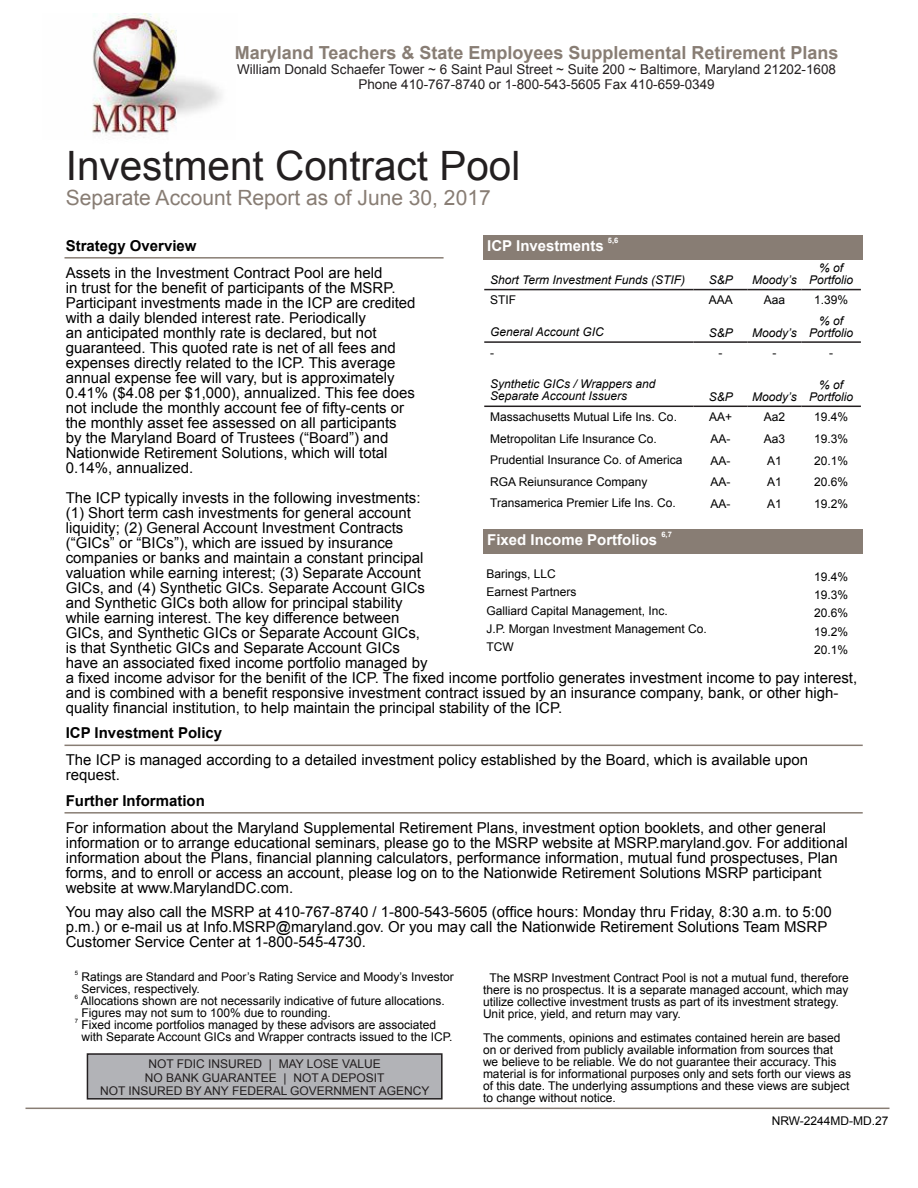
<style>
.page{position:relative;width:918px;height:1188px;background:#fff}
.page>*{position:absolute;margin:0;border:0;box-sizing:border-box;transform-origin:0 0}
.t1{font:40.5px "Arial";color:#231f20}
.t2{font:21px "Arial";color:#887d74}
.t3{font:700 18px "Arial";color:#887d74}
.t4{font:15px/15px "Arial";color:#000}
.t5{font:700 15px "Arial";color:#000}
.t6{font:700 15px "Arial";color:#fff}
.t7{font:13.5px "Arial";color:#231f20}
.t8{font:12px/12px "Arial";color:#000}
.t9{font:italic 12px/12px "Arial";color:#000;text-align:center}
.t10{font:12px "Arial";color:#231f20}
.t11{font:700 7.5px "Arial";color:#fff}
.t12{font:6px "Arial";color:#000}
</style>
<div class="page">
<hr style="left:64px;top:257px;width:380px;height:2px;background:#887d74">
<hr style="left:64px;top:745px;width:799px;height:1px;background:#887d74">
<hr style="left:64px;top:812px;width:799px;height:2px;background:#887d74">
<hr style="left:26px;top:1108px;width:864px;height:1px;background:#887d74">
<div style="left:87px;top:1054px;width:355px;height:45px;background:#b2b3b7"></div>
<div style="left:87px;top:1053px;width:356px;height:47px;border:2px solid #231f20"></div>
<div style="left:483px;top:235px;width:379px;height:24px;background:#887d74"></div>
<hr style="left:484px;top:289px;width:210px;height:1px;background:#231f20">
<hr style="left:694px;top:289px;width:54px;height:1px;background:#231f20">
<hr style="left:748px;top:289px;width:54px;height:1px;background:#231f20">
<hr style="left:802px;top:289px;width:59px;height:1px;background:#231f20">
<hr style="left:484px;top:341px;width:210px;height:2px;background:#231f20">
<hr style="left:694px;top:341px;width:54px;height:2px;background:#231f20">
<hr style="left:748px;top:341px;width:54px;height:2px;background:#231f20">
<hr style="left:802px;top:341px;width:59px;height:2px;background:#231f20">
<hr style="left:484px;top:406px;width:210px;height:1px;background:#231f20">
<hr style="left:694px;top:406px;width:54px;height:1px;background:#231f20">
<hr style="left:748px;top:406px;width:54px;height:1px;background:#231f20">
<hr style="left:802px;top:406px;width:59px;height:1px;background:#231f20">
<div style="left:483px;top:529px;width:379px;height:24px;background:#887d74"></div>
<img style="left:92px;top:13px;width:130px;height:125px">
<p class="t3" style="left:235px;top:40px;width:605px">Maryland Teachers &amp; State Employees Supplemental Retirement Plans</p>
<p class="t7" style="left:237px;top:60px;width:600px">William Donald Schaefer Tower ~ 6 Saint Paul Street ~ Suite 200 ~ Baltimore, Maryland 21202-1608</p>
<p class="t7" style="left:358px;top:75px;width:358px">Phone 410-767-8740 or 1-800-543-5605 Fax 410-659-0349</p>
<p class="t1" style="left:66px;top:139px;width:456px">Investment Contract Pool</p>
<p class="t2" style="left:66px;top:184px;width:426px">Separate Account Report as of June 30, 2017</p>
<p class="t5" style="left:66px;top:236px;width:132px">Strategy Overview</p>
<p class="t6" style="left:487px;top:236px;width:118px">ICP Investments</p>
<p class="t11" style="left:608px;top:236px;width:12px">5,6</p>
<p class="t9" style="left:490px;top:274px;width:196px">Short Term Investment Funds (STIF)</p>
<p class="t9" style="left:709px;top:274px;width:26px">S&amp;P</p>
<p class="t9" style="left:752px;top:274px;width:46px">Moody’s</p>
<p class="t9" style="left:809px;top:262px;width:46px">% of<br>Portfolio</p>
<p class="t4" style="left:66px;top:265px;width:351px">Assets in the Investment Contract Pool are held<br>in trust for the benefit of participants of the MSRP.<br>Participant investments made in the ICP are credited with a daily blended interest rate. Periodically<br>an anticipated monthly rate is declared, but not guaranteed. This quoted rate is net of all fees and expenses directly related to the ICP. This average annual expense fee will vary, but is approximately 0.41% ($4.08 per $1,000), annualized. This fee does not include the monthly account fee of fifty-cents or the monthly asset fee assessed on all participants by the Maryland Board of Trustees (“Board”) and Nationwide Retirement Solutions, which will total 0.14%, annualized.</p>
<p class="t4" style="left:66px;top:490px;width:793px">The ICP typically invests in the following investments:<br>(1) Short term cash investments for general account<br>liquidity; (2) General Account Investment Contracts<br>(“GICs” or “BICs”), which are issued by insurance<br>companies or banks and maintain a constant principal<br>valuation while earning interest; (3) Separate Account<br>GICs, and (4) Synthetic GICs. Separate Account GICs<br>and Synthetic GICs both allow for principal stability<br>while earning interest. The key difference between<br>GICs, and Synthetic GICs or Separate Account GICs,<br>is that Synthetic GICs and Separate Account GICs<br>have an associated fixed income portfolio managed by<br>a fixed income advisor for the benifit of the ICP. The fixed income portfolio generates investment income to pay interest, and is combined with a benefit responsive investment contract issued by an insurance company, bank, or other high&shy;quality financial institution, to help maintain the principal stability of the ICP.</p>
<p class="t8" style="left:490px;top:294px;width:28px">STIF</p>
<p class="t8" style="left:709px;top:294px;width:26px">AAA</p>
<p class="t8" style="left:764px;top:294px;width:23px">Aaa</p>
<p class="t8" style="left:814px;top:294px;width:36px">1.39%</p>
<p class="t9" style="left:490px;top:326px;width:115px">General Account GIC</p>
<p class="t9" style="left:709px;top:327px;width:26px">S&amp;P</p>
<p class="t9" style="left:752px;top:327px;width:46px">Moody’s</p>
<p class="t9" style="left:809px;top:315px;width:46px">% of<br>Portfolio</p>
<p class="t8" style="left:490px;top:347px;width:5px">-</p>
<p class="t8" style="left:719px;top:347px;width:5px">-</p>
<p class="t8" style="left:773px;top:347px;width:5px">-</p>
<p class="t8" style="left:829px;top:347px;width:5px">-</p>
<p class="t9" style="left:490px;top:378px;width:167px;text-align:left">Synthetic GICs / Wrappers and<br>Separate Account Issuers</p>
<p class="t9" style="left:809px;top:379px;width:46px">% of<br>Portfolio</p>
<p class="t9" style="left:709px;top:391px;width:26px">S&amp;P</p>
<p class="t9" style="left:752px;top:391px;width:46px">Moody’s</p>
<p class="t8" style="left:490px;top:411px;width:188px">Massachusetts Mutual Life Ins. Co.</p>
<p class="t8" style="left:709px;top:411px;width:25px">AA+</p>
<p class="t8" style="left:764px;top:411px;width:23px">Aa2</p>
<p class="t8" style="left:814px;top:411px;width:36px">19.4%</p>
<p class="t8" style="left:490px;top:433px;width:168px">Metropolitan Life Insurance Co.</p>
<p class="t8" style="left:711px;top:433px;width:22px">AA-</p>
<p class="t8" style="left:764px;top:433px;width:23px">Aa3</p>
<p class="t8" style="left:814px;top:433px;width:36px">19.3%</p>
<p class="t8" style="left:490px;top:454px;width:194px">Prudential Insurance Co. of America</p>
<p class="t8" style="left:711px;top:455px;width:22px">AA-</p>
<p class="t8" style="left:767px;top:455px;width:16px">A1</p>
<p class="t8" style="left:814px;top:455px;width:36px">20.1%</p>
<p class="t8" style="left:490px;top:476px;width:159px">RGA Reiunsurance Company</p>
<p class="t8" style="left:711px;top:476px;width:22px">AA-</p>
<p class="t8" style="left:767px;top:476px;width:16px">A1</p>
<p class="t8" style="left:814px;top:476px;width:36px">20.6%</p>
<p class="t8" style="left:490px;top:497px;width:187px">Transamerica Premier Life Ins. Co.</p>
<p class="t8" style="left:711px;top:498px;width:22px">AA-</p>
<p class="t8" style="left:767px;top:498px;width:16px">A1</p>
<p class="t8" style="left:814px;top:498px;width:36px">19.2%</p>
<p class="t6" style="left:487px;top:530px;width:172px">Fixed Income Portfolios</p>
<p class="t11" style="left:661px;top:530px;width:12px">6,7</p>
<p class="t8" style="left:486px;top:568px;width:71px">Barings, LLC</p>
<p class="t8" style="left:814px;top:571px;width:36px">19.4%</p>
<p class="t8" style="left:486px;top:586px;width:92px">Earnest Partners</p>
<p class="t8" style="left:814px;top:589px;width:36px">19.3%</p>
<p class="t8" style="left:486px;top:605px;width:183px">Galliard Capital Management, Inc.</p>
<p class="t8" style="left:814px;top:607px;width:36px">20.6%</p>
<p class="t8" style="left:486px;top:623px;width:222px">J.P. Morgan Investment Management Co.</p>
<p class="t8" style="left:814px;top:626px;width:36px">19.2%</p>
<p class="t8" style="left:486px;top:641px;width:29px">TCW</p>
<p class="t8" style="left:814px;top:644px;width:36px">20.1%</p>
<p class="t5" style="left:66px;top:723px;width:158px">ICP Investment Policy</p>
<p class="t4" style="left:66px;top:753px;width:744px">The ICP is managed according to a detailed investment policy established by the Board, which is available upon request.</p>
<p class="t5" style="left:66px;top:791px;width:141px">Further Information</p>
<p class="t4" style="left:66px;top:820px;width:784px">For information about the Maryland Supplemental Retirement Plans, investment option booklets, and other general information or to arrange educational seminars, please go to the MSRP website at MSRP.maryland.gov. For additional information about the Plans, financial planning calculators, performance information, mutual fund prospectuses, Plan forms, and to enroll or access an account, please log on to the Nationwide Retirement Solutions MSRP participant website at www.MarylandDC.com.</p>
<p class="t4" style="left:66px;top:904px;width:768px">You may also call the MSRP at 410-767-8740 / 1-800-543-5605 (office hours: Monday thru Friday, 8:30 a.m. to 5:00 p.m.) or e-mail us at Info.MSRP@maryland.gov. Or you may call the Nationwide Retirement Solutions Team MSRP<br>Customer Service Center at 1-800-545-4730.</p>
<p class="t12" style="left:75px;top:969px;width:5px">5</p>
<p class="t8" style="left:81px;top:971px;width:374px">Ratings are Standard and Poor’s Rating Service and Moody’s Investor<br>Services, respectively.</p>
<p class="t12" style="left:75px;top:993px;width:5px">6</p>
<p class="t8" style="left:81px;top:995px;width:366px">Allocations shown are not necessarily indicative of future allocations.<br>Figures may not sum to 100% due to rounding.</p>
<p class="t12" style="left:75px;top:1017px;width:5px">7</p>
<p class="t8" style="left:81px;top:1019px;width:373px">Fixed income portfolios managed by these advisors are associated with Separate Account GICs and Wrapper contracts issued to the ICP.</p>
<p class="t10" style="left:148px;top:1056px;width:234px">NOT FDIC INSURED | MAY LOSE VALUE</p>
<p class="t10" style="left:145px;top:1069px;width:241px">NO BANK GUARANTEE | NOT A DEPOSIT</p>
<p class="t10" style="left:100px;top:1083px;width:331px">NOT INSURED BY ANY FEDERAL GOVERNMENT AGENCY</p>
<p class="t8" style="left:483px;top:972px;width:367px;text-indent:7px">The MSRP Investment Contract Pool is not a mutual fund, therefore there is no prospectus. It is a separate managed account, which may utilize collective investment trusts as part of its investment strategy.<br>Unit price, yield, and return may vary.</p>
<p class="t8" style="left:483px;top:1032px;width:370px">The comments, opinions and estimates contained herein are based on or derived from publicly available information from sources that we believe to be reliable. We do not guarantee their accuracy. This material is for informational purposes only and sets forth our views as of this date. The underlying assumptions and these views are subject to change without notice.</p>
<p class="t8" style="left:772px;top:1115px;width:118px">NRW-2244MD-MD.27</p>
</div>
